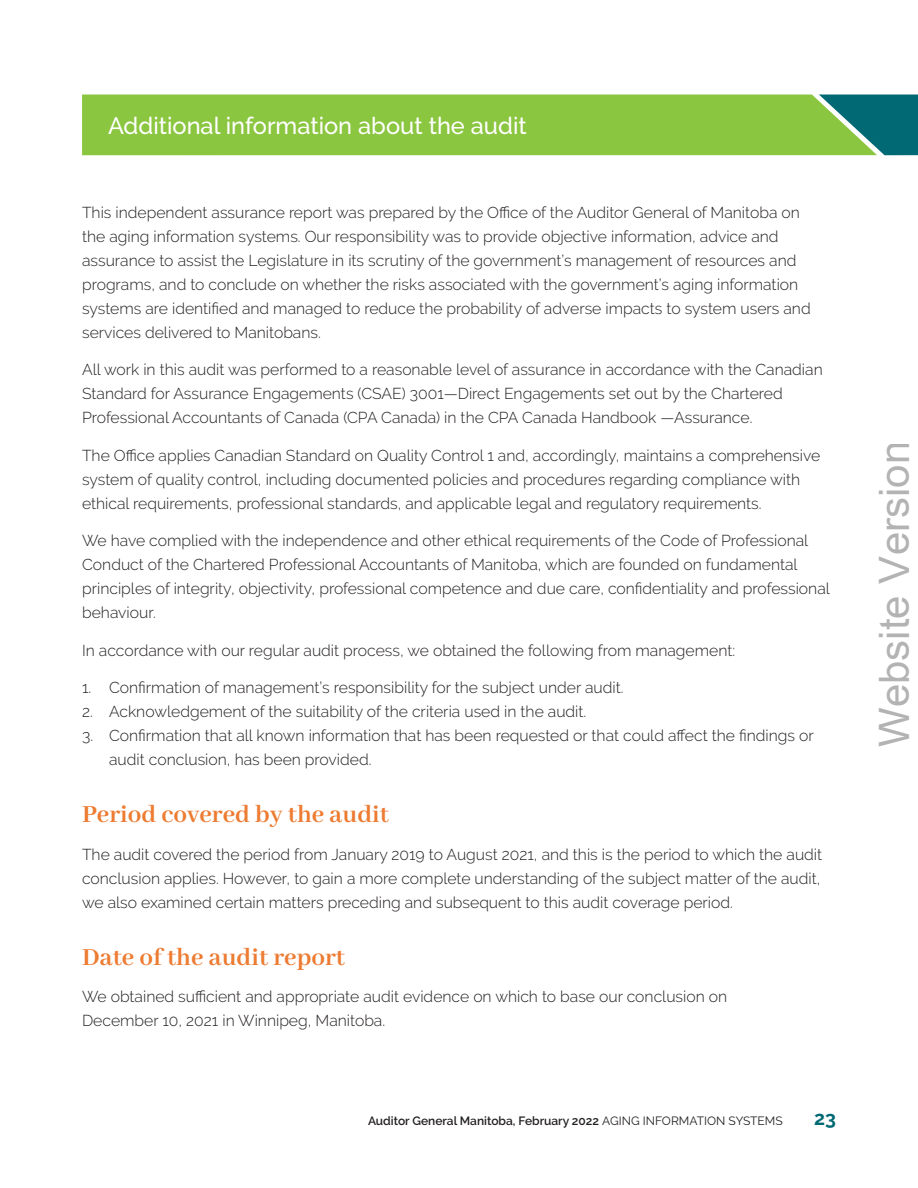
<style>
.page{position:relative;width:918px;height:1188px;background:#fff}
.page>*{position:absolute;margin:0;border:0;box-sizing:border-box;transform-origin:0 0}
.t1{font:42px "Arial";color:rgb(0 0 0/.3)}
.t2{font:700 27px "Abhaya Libre";color:#ed7b32}
.t3{font:500 23.7px "Raleway";color:#fff}
.t4{font:700 19.5px "Raleway";color:#006973}
.t5{font:300 15.75px/24px "Raleway";color:#231f20}
.t6{font:600 12px "Raleway";color:#231f20}
.s1{font-weight:400}
</style>
<div class="page">
<div style="left:82px;top:94px;width:737px;height:61px;background:#8bc640"></div>
<svg style="left:819px;top:94px;width:99px;height:61px;background:#378c70"></svg>
<h3 class="t3" style="left:108px;top:112px;width:420px">Additional information about the audit</h3>
<p class="t5" style="left:82px;top:200px;width:730px">This independent assurance report was prepared by the Office of the Auditor General of Manitoba on the aging information systems. Our responsibility was to provide objective information, advice and assurance to assist the Legislature in its scrutiny of the government’s management of resources and programs, and to conclude on whether the risks associated with the government’s aging information systems are identified and managed to reduce the probability of adverse impacts to system users and services delivered to Manitobans.</p>
<p class="t5" style="left:82px;top:358px;width:742px">All work in this audit was performed to a reasonable level of assurance in accordance with the Canadian<br>Standard for Assurance Engagements (CSAE) 3001—Direct Engagements set out by the Chartered<br>Professional Accountants of Canada (CPA Canada) in the CPA Canada Handbook —Assurance.</p>
<p class="t5" style="left:82px;top:443px;width:740px">The Office applies Canadian Standard on Quality Control 1 and, accordingly, maintains a comprehensive system of quality control, including documented policies and procedures regarding compliance with ethical requirements, professional standards, and applicable legal and regulatory requirements.</p>
<p class="t5" style="left:82px;top:529px;width:749px">We have complied with the independence and other ethical requirements of the Code of Professional Conduct of the Chartered Professional Accountants of Manitoba, which are founded on fundamental principles of integrity, objectivity, professional competence and due care, confidentiality and professional behaviour.</p>
<p class="t5" style="left:82px;top:638px;width:655px">In accordance with our regular audit process, we obtained the following from management:</p>
<p class="t5" style="left:82px;top:676px;width:543px">1. Confirmation of management’s responsibility for the subject under audit.</p>
<p class="t5" style="left:82px;top:700px;width:506px">2. Acknowledgement of the suitability of the criteria used in the audit.</p>
<p class="t5" style="left:109px;top:724px;width:706px;text-indent:-27px">3. Confirmation that all known information that has been requested or that could affect the findings or audit conclusion, has been provided.</p>
<h2 class="t2" style="left:82px;top:800px;width:309px">Period covered by the audit</h2>
<p class="t5" style="left:82px;top:842px;width:742px;text-align:justify">The audit covered the period from January 2019 to August 2021, and this is the period to which the audit conclusion applies. However, to gain a more complete understanding of the subject matter of the audit, we also examined certain matters preceding and subsequent to this audit coverage period.</p>
<h2 class="t2" style="left:82px;top:942px;width:265px">Date of the audit report</h2>
<p class="t5" style="left:82px;top:985px;width:647px">We obtained sufficient and appropriate audit evidence on which to base our conclusion on<br>December 10, 2021 in Winnipeg, Manitoba.</p>
<p class="t6" style="left:368px;top:1114px;width:416px">Auditor General Manitoba, February 2022 <span class="s1">AGING INFORMATION SYSTEMS</span></p>
<p class="t4" style="left:814px;top:1107px;width:23px">23</p>
<h1 class="t1" style="left:865px;top:747px;width:307px;rotate:-90deg">Website Version</h1>
</div>
